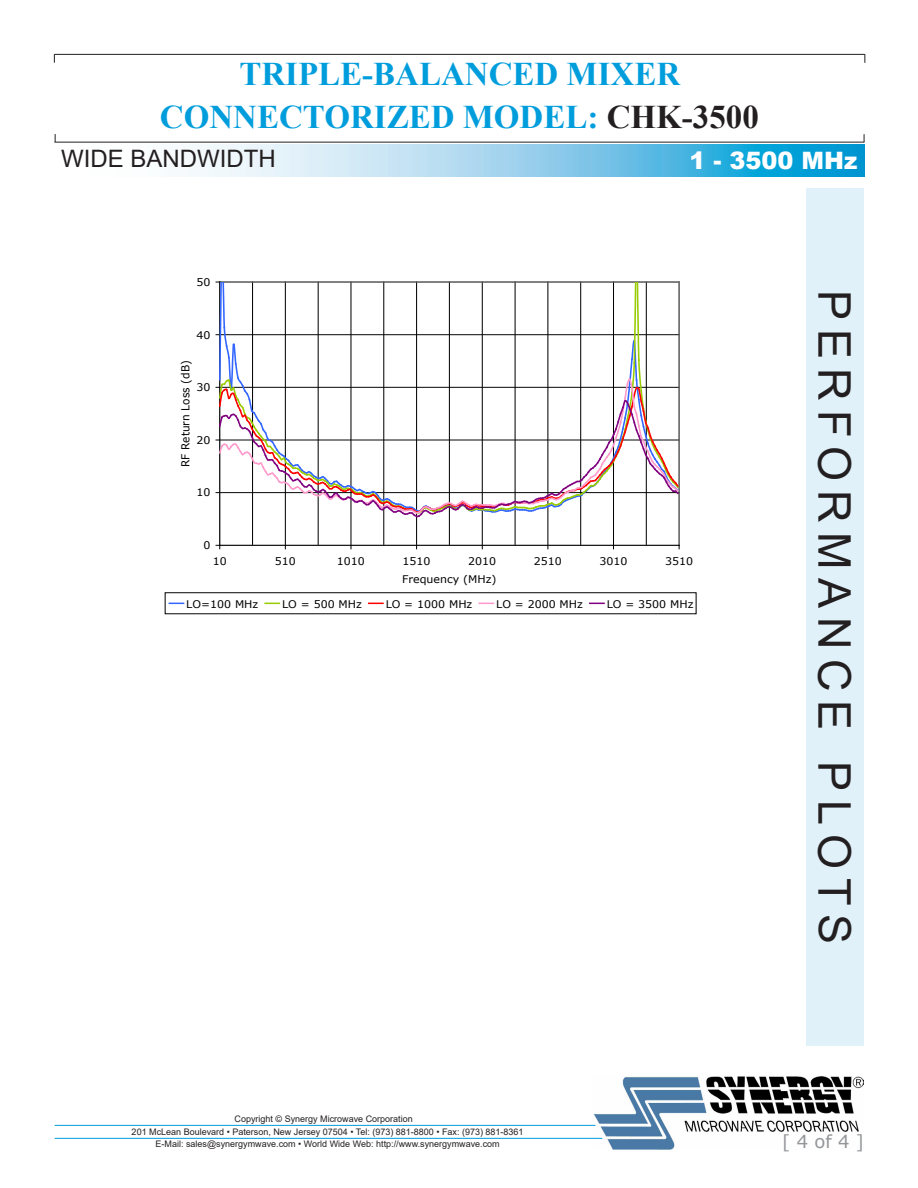
<style>
.page{position:relative;width:918px;height:1188px;background:#fff}
.page>*{position:absolute;margin:0;border:0;box-sizing:border-box;transform-origin:0 0}
.t1{font:45px "Arial";letter-spacing:.2em;color:#231f20}
.t2{font:700 33px/43.3px "Times New Roman";color:#009ddc;text-align:center}
.t3{font:24px "Arial";color:#231f20}
.t4{font:900 24px "Arial";color:#fff}
.t5{font:18px "Verdana";color:#939598}
.t6{font:10.95px "Verdana";color:#000;scale:.96 1}
.t7{font:10.5px "Verdana";color:#000;scale:1.05 1}
.t8{font:9px/12.8px "Arial";color:#231f20;text-align:center}
.s1{color:#231f20}
</style>
<div class="page">
<svg style="left:188px;top:145px;width:676px;height:32px;background:#86ccea"></svg>
<hr style="left:55px;top:54px;width:810px;height:1px;background:#231f20">
<hr style="left:54px;top:142px;width:810px;height:1px;background:#231f20">
<img style="left:593px;top:1076px;width:271px;height:73px">
<hr style="left:55px;top:1125px;width:540px;height:1px;background:#009ddc">
<hr style="left:55px;top:1138px;width:547px;height:1px;background:#009ddc">
<div style="left:806px;top:188px;width:58px;height:858px;background:#e0f1fa"></div>
<hr style="left:252px;top:282px;width:1px;height:263px;background:#000">
<hr style="left:318px;top:282px;width:1px;height:263px;background:#000">
<hr style="left:384px;top:282px;width:1px;height:263px;background:#000">
<hr style="left:449px;top:282px;width:1px;height:263px;background:#000">
<hr style="left:515px;top:282px;width:1px;height:263px;background:#000">
<hr style="left:580px;top:282px;width:1px;height:263px;background:#000">
<hr style="left:646px;top:282px;width:1px;height:263px;background:#000">
<hr style="left:285px;top:282px;width:1px;height:263px;background:#000">
<hr style="left:351px;top:282px;width:1px;height:263px;background:#000">
<hr style="left:416px;top:282px;width:1px;height:263px;background:#000">
<hr style="left:482px;top:282px;width:1px;height:263px;background:#000">
<hr style="left:548px;top:282px;width:1px;height:263px;background:#000">
<hr style="left:613px;top:282px;width:1px;height:263px;background:#000">
<hr style="left:679px;top:282px;width:1px;height:263px;background:#808080">
<hr style="left:219px;top:282px;width:1px;height:263px;background:#000">
<hr style="left:220px;top:545px;width:459px;height:1px;background:#000">
<svg style="left:216px;top:282px;width:463px;height:236px"></svg>
<svg style="left:169px;top:603px;width:15px;height:1px"></svg>
<svg style="left:265px;top:603px;width:14px;height:1px"></svg>
<svg style="left:369px;top:603px;width:14px;height:1px"></svg>
<svg style="left:479px;top:603px;width:14px;height:1px"></svg>
<svg style="left:590px;top:603px;width:14px;height:1px"></svg>
<h2 class="t2" style="left:160px;top:51px;width:600px">TRIPLE-BALANCED MIXER<br>CONNECTORIZED MODEL: <span class="s1">CHK-3500</span></h2>
<h3 class="t3" style="left:61px;top:142px;width:216px">WIDE BANDWIDTH</h3>
<h3 class="t4" style="left:690px;top:143px;width:169px">1 - 3500 MHz</h3>
<p class="t7" style="left:197px;top:275px;width:15px">50</p>
<p class="t7" style="left:197px;top:328px;width:15px">40</p>
<p class="t6" style="left:178px;top:467px;width:112px;rotate:-90deg">RF Return Loss (dB)</p>
<p class="t7" style="left:197px;top:380px;width:15px">30</p>
<p class="t7" style="left:197px;top:433px;width:15px">20</p>
<p class="t7" style="left:197px;top:485px;width:15px">10</p>
<p class="t7" style="left:204px;top:538px;width:8px">0</p>
<p class="t7" style="left:213px;top:554px;width:15px">10</p>
<p class="t7" style="left:275px;top:554px;width:22px">510</p>
<p class="t7" style="left:337px;top:554px;width:28px">1010</p>
<p class="t7" style="left:403px;top:554px;width:28px">1510</p>
<p class="t7" style="left:468px;top:554px;width:28px">2010</p>
<p class="t7" style="left:534px;top:554px;width:28px">2510</p>
<p class="t7" style="left:599px;top:554px;width:28px">3010</p>
<p class="t7" style="left:665px;top:554px;width:28px">3510</p>
<p class="t7" style="left:402px;top:572px;width:91px">Frequency (MHz)</p>
<p class="t7" style="left:186px;top:597px;width:70px">LO=100 MHz</p>
<p class="t7" style="left:282px;top:597px;width:77px">LO = 500 MHz</p>
<p class="t7" style="left:386px;top:597px;width:84px">LO = 1000 MHz</p>
<p class="t7" style="left:496px;top:597px;width:84px">LO = 2000 MHz</p>
<p class="t7" style="left:607px;top:597px;width:84px">LO = 3500 MHz</p>
<p class="t8" style="left:235px;top:1113px;width:180px">Copyright © Synergy Microwave Corporation</p>
<p class="t8" style="left:132px;top:1125px;width:393px">201 McLean Boulevard • Paterson, New Jersey 07504 • Tel: (973) 881-8800 • Fax: (973) 881-8361<br>E-Mail: sales@synergymwave.com • World Wide Web: http://www.synergymwave.com</p>
<h1 class="t1" style="left:865px;top:290px;width:656px;rotate:90deg">PERFORMANCE PLOTS</h1>
<h3 class="t5" style="left:782px;top:1129px;width:83px">[ 4 of 4 ]</h3>
</div>
